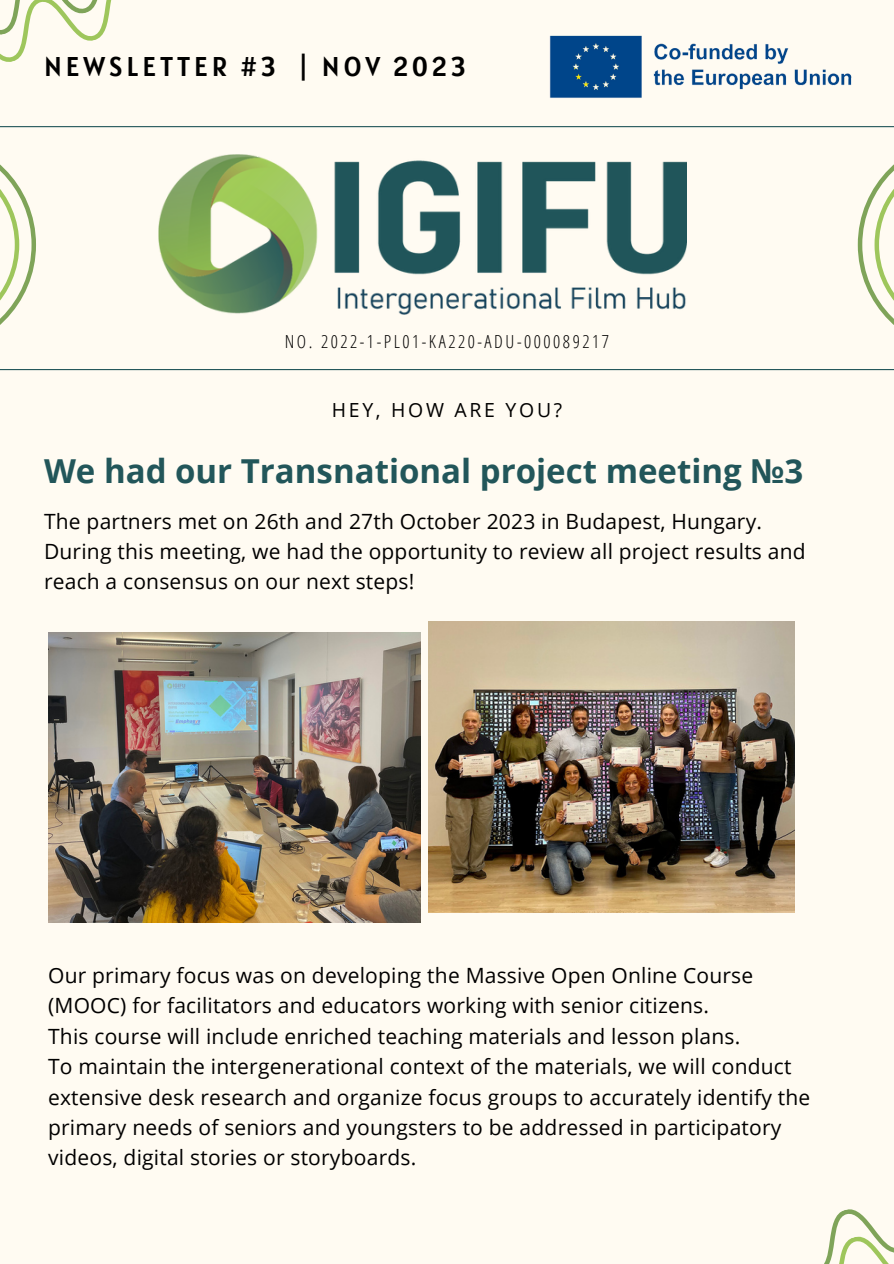
<style>
.page{position:relative;width:894px;height:1264px;background:#fff}
.page>*{position:absolute;margin:0;border:0;box-sizing:border-box;transform-origin:0 0}
.t1{font:700 33px "Open Sans";color:#22565a}
.t2{font:27px "Alatsi";letter-spacing:.145em;color:#000}
.t3{font:21px/30.3px "Open Sans";letter-spacing:.01em;color:#000}
.t4{font:19.35px "Open Sans";letter-spacing:.14em;color:#000}
.t5{font:300 18px "Open Sans Condensed";letter-spacing:.14em;color:#000}
</style>
<div class="page">
<div style="left:0;top:0;width:893px;height:1263px;background:#fffbf2"></div>
<hr style="left:0;top:369px;width:893px;height:1px;background:#22565a">
<hr style="left:0;top:126px;width:893px;height:1px;background:#22565a">
<img style="left:158px;top:155px;width:528px;height:160px">
<img style="left:549px;top:35px;width:303px;height:63px">
<svg style="left:0;top:0;width:112px;height:62px"></svg>
<svg style="left:824px;top:1209px;width:69px;height:54px"></svg>
<svg style="left:857px;top:165px;width:36px;height:159px"></svg>
<svg style="left:0;top:164px;width:36px;height:161px"></svg>
<img style="left:48px;top:632px;width:372px;height:290px">
<img style="left:428px;top:622px;width:366px;height:290px">
<p class="t2" style="left:44px;top:49px;width:423px">NEWSLETTER #3 | NOV 2023</p>
<p class="t5" style="left:285px;top:329px;width:325px">NO. 2022-1-PL01-KA220-ADU-000089217</p>
<p class="t4" style="left:331px;top:396px;width:232px">HEY, HOW ARE YOU?</p>
<p class="t1" style="left:44px;top:448px;width:760px">We had our Transnational project meeting №3</p>
<p class="t3" style="left:44px;top:505px;width:763px">The partners met on 26th and 27th October 2023 in Budapest, Hungary.<br>During this meeting, we had the opportunity to review all project results and reach a consensus on our next steps!</p>
<p class="t3" style="left:48px;top:959px;width:706px">Our primary focus was on developing the Massive Open Online Course (MOOC) for facilitators and educators working with senior citizens.</p>
<p class="t3" style="left:48px;top:1020px;width:693px">This course will include enriched teaching materials and lesson plans.</p>
<p class="t3" style="left:48px;top:1050px;width:763px">To maintain the intergenerational context of the materials, we will conduct extensive desk research and organize focus groups to accurately identify the primary needs of seniors and youngsters to be addressed in participatory videos, digital stories or storyboards.</p>
</div>
